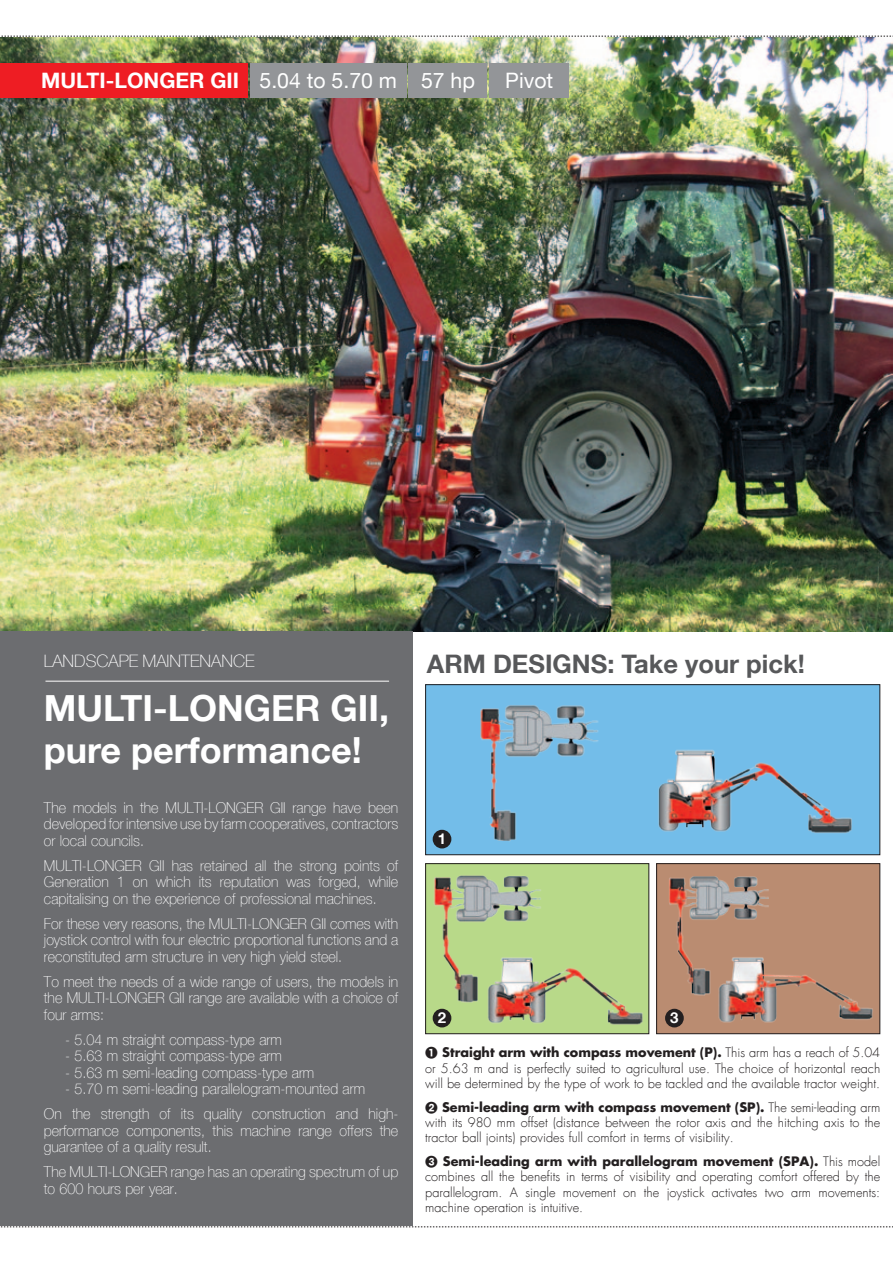
<style>
.page{position:relative;width:893px;height:1263px;background:#fff}
.page>*{position:absolute;margin:0;border:0;box-sizing:border-box;transform-origin:0 0}
.t1{font:700 36px/41.5px "Helvetica Neue LT Com";color:#fff}
.t2{font:700 25.5px "Helvetica Neue LT Com";color:#57585a}
.t3{font:21.3px "Helvetica Neue LT Com";color:#fff}
.t4{font:700 21.3px "Helvetica Neue LT Com";color:#fff}
.t5{font:100 17.1px "Helvetica Neue LT Com";color:#fff}
.t6{font:100 15px/16.5px "Helvetica Neue LT Com";color:#fff;text-align:justify;scale:.95 1}
.t7{font:700 15px "Helvetica Neue LT Com";color:#fff}
.t8{font:300 12.75px/15.3px "Futura Com";color:#231f20;text-align:justify}
.s1{font-family:"Numerics P05";font-weight:400}
.s2{font-weight:700}
</style>
<div class="page">
<img style="left:0;top:37px;width:893px;height:594px">
<div style="left:426px;top:685px;width:454px;height:170px;background:#73bde9"></div>
<img style="left:432px;top:705px;width:167px;height:144px">
<div style="left:425px;top:684px;width:455px;height:171px;border:1px solid #231f20"></div>
<div style="left:433px;top:830px;width:18px;height:18px;background:#231f20;border-radius:50%"></div>
<div style="left:0;top:631px;width:413px;height:632px;background:#6c6d70"></div>
<img style="left:658px;top:749px;width:194px;height:84px">
<div style="left:426px;top:864px;width:223px;height:170px;background:#b8d989"></div>
<img style="left:434px;top:875px;width:107px;height:134px">
<div style="left:425px;top:863px;width:224px;height:171px;border:1px solid #231f20"></div>
<div style="left:433px;top:1009px;width:18px;height:18px;background:#231f20;border-radius:50%"></div>
<img style="left:482px;top:952px;width:161px;height:73px">
<div style="left:657px;top:864px;width:223px;height:170px;background:#ba8c71"></div>
<img style="left:669px;top:876px;width:100px;height:120px">
<div style="left:656px;top:863px;width:224px;height:171px;border:1px solid #231f20"></div>
<img style="left:716px;top:951px;width:157px;height:72px">
<div style="left:665px;top:1009px;width:19px;height:18px;background:#231f20;border-radius:50%"></div>
<div style="left:0;top:64px;width:248px;height:34px;background:#ee1d23"></div>
<hr style="left:45px;top:681px;width:344px;height:1px;background:#fff">
<div style="left:250px;top:64px;width:156px;height:34px;background:#939598"></div>
<div style="left:409px;top:64px;width:78px;height:34px;background:#939598"></div>
<div style="left:490px;top:64px;width:79px;height:34px;background:#939598"></div>
<svg style="left:0;top:1226px;width:893px;height:37px"></svg>
<svg style="left:1px;top:35px;width:892px;height:2px"></svg>
<h3 class="t4" style="left:41px;top:67px;width:199px">MULTI-LONGER GII</h3>
<h3 class="t3" style="left:259px;top:68px;width:217px">5.04 to 5.70 m 57 hp</h3>
<h3 class="t3" style="left:505px;top:68px;width:50px">Pivot</h3>
<p class="t5" style="left:44px;top:651px;width:212px">Landscape maintenance</p>
<h1 class="t1" style="left:44px;top:687px;width:347px">MULTI-LONGER GII, pure performance!</h1>
<p class="t6" style="left:44px;top:799px;width:374px">The models in the MULTI -LONGER GII range have been developed for intensive use by farm cooperatives, contractors or local councils.</p>
<p class="t6" style="left:44px;top:857px;width:375px">MULTI -LONGER GII has retained all the strong points of Generation 1 on which its reputation was forged, while capitalising on the experience of professional machines.</p>
<p class="t6" style="left:44px;top:915px;width:374px">For these very reasons, the MULTI -LONGER GII comes with joystick control with four electric proportional functions and a reconstituted arm structure in very high yield steel.</p>
<p class="t6" style="left:44px;top:973px;width:375px">To meet the needs of a wide range of users, the models in the MULTI -LONGER GII range are available with a choice of four arms:</p>
<p class="t6" style="left:65px;top:1031px;width:229px">- 5.04 m straight compass-type arm</p>
<p class="t6" style="left:65px;top:1047px;width:229px">- 5.63 m straight compass-type arm</p>
<p class="t6" style="left:65px;top:1064px;width:264px">- 5.63 m semi-leading compass-type arm</p>
<p class="t6" style="left:44px;top:1076px;width:375px;line-height:25px;text-indent:21px">- 5.70 m semi-leading parallelogram-mounted arm<br>On the strength of its quality construction and high-</p>
<p class="t6" style="left:44px;top:1122px;width:374px">performance components, this machine range offers the guarantee of a quality result.</p>
<p class="t6" style="left:44px;top:1163px;width:374px">The MULTI -LONGER range has an operating spectrum of up to 600 hours per year.</p>
<h2 class="t2" style="left:427px;top:648px;width:379px">ARM DESIGNS: Take your pick!</h2>
<p class="t7" style="left:438px;top:829px;width:10px">1</p>
<p class="t7" style="left:438px;top:1008px;width:10px">2</p>
<p class="t7" style="left:670px;top:1008px;width:10px">3</p>
<p class="t8" style="left:425px;top:1045px;width:457px"><span class="s1">A</span> <span class="s2">Straight arm with compass movement (P).</span> This arm has a reach of 5.04 or 5.63 m and is perfectly suited to agricultural use. The choice of horizontal reach will be determined by the type of work to be tackled and the available tractor weight.</p>
<p class="t8" style="left:425px;top:1099px;width:456px"><span class="s1">S</span> <span class="s2">Semi-leading arm with compass movement (SP).</span> The semi-leading arm with its 980 mm offset (distance between the rotor axis and the hitching axis to the tractor ball joints) provides full comfort in terms of visibility.</p>
<p class="t8" style="left:425px;top:1154px;width:456px"><span class="s1">D</span> <span class="s2">Semi-leading arm with parallelogram movement (SPA).</span> This model combines all the benefits in terms of visibility and operating comfort offered by the parallelogram. A single movement on the joystick activates two arm movements: machine operation is intuitive.</p>
</div>
